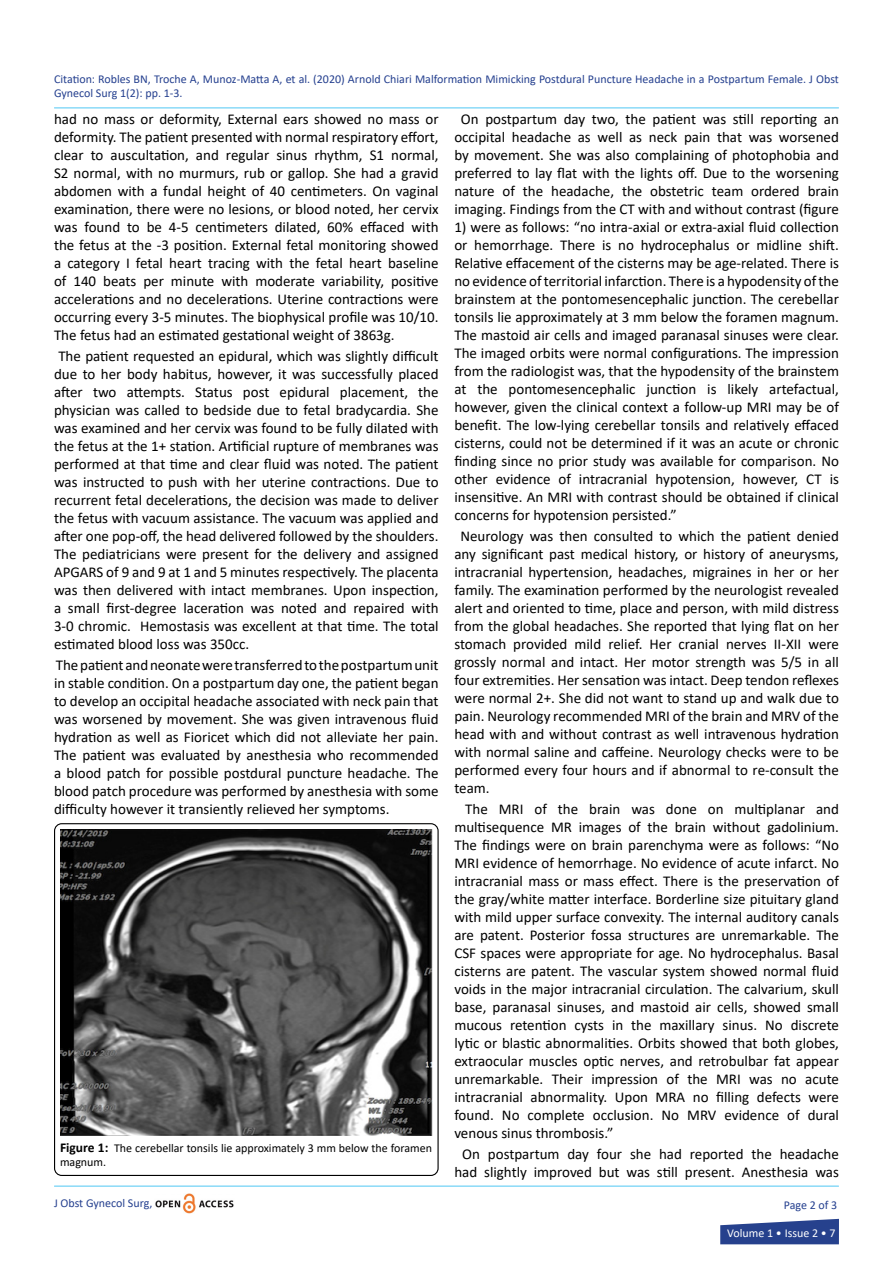
<style>
.page{position:relative;width:893px;height:1263px;background:#fff}
.page>*{position:absolute;margin:0;border:0;box-sizing:border-box;transform-origin:0 0}
.t1{font:15px/18px "Calibri";color:#000;text-align:justify}
.t2{font:12px/14.4px "Calibri";color:#25408f}
.t3{font:12px/14.4px "Calibri";color:#000}
.t4{font:12px "Calibri";color:#fff}
.s1{font-weight:700;font-size:13.5px}
</style>
<div class="page">
<svg style="left:720px;top:1219px;width:119px;height:25px;background:#40589b"></svg>
<hr style="left:54px;top:107px;width:785px;height:1px;background:#00aeef">
<hr style="left:54px;top:1186px;width:785px;height:1px;background:#00aeef">
<img style="left:155px;top:1193px;width:79px;height:20px">
<div style="left:54px;top:823px;width:385px;height:353px;border:1px solid #000;border-radius:7px"></div>
<img style="left:60px;top:829px;width:372px;height:306px">
<p class="t2" style="left:54px;top:71px;width:786px">Citation: Robles BN, Troche A, Munoz-Matta A, et al. (2020) Arnold Chiari Malformation Mimicking Postdural Puncture Headache in a Postpartum Female. J Obst<br>Gynecol Surg 1(2): pp. 1-3.</p>
<p class="t1" style="left:54px;top:110px;width:386px">had no mass or deformity, External ears showed no mass or deformity. The patient presented with normal respiratory effort, clear to auscultation, and regular sinus rhythm, S1 normal, S2 normal, with no murmurs, rub or gallop. She had a gravid abdomen with a fundal height of 40 centimeters. On vaginal examination, there were no lesions, or blood noted, her cervix was found to be 4-5 centimeters dilated, 60% effaced with the fetus at the -3 position. External fetal monitoring showed a category I fetal heart tracing with the fetal heart baseline of 140 beats per minute with moderate variability, positive accelerations and no decelerations. Uterine contractions were occurring every 3-5 minutes. The biophysical profile was 10/10.<br>The fetus had an estimated gestational weight of 3863g.</p>
<p class="t1" style="left:54px;top:347px;width:386px">The patient requested an epidural, which was slightly difficult due to her body habitus, however, it was successfully placed after two attempts. Status post epidural placement, the physician was called to bedside due to fetal bradycardia. She was examined and her cervix was found to be fully dilated with the fetus at the 1+ station. Artificial rupture of membranes was performed at that time and clear fluid was noted. The patient was instructed to push with her uterine contractions. Due to recurrent fetal decelerations, the decision was made to deliver the fetus with vacuum assistance. The vacuum was applied and after one pop-off, the head delivered followed by the shoulders.<br>The pediatricians were present for the delivery and assigned APGARS of 9 and 9 at 1 and 5 minutes respectively. The placenta was then delivered with intact membranes. Upon inspection, a small first-degree laceration was noted and repaired with 3-0 chromic. Hemostasis was excellent at that time. The total estimated blood loss was 350cc.</p>
<p class="t1" style="left:54px;top:656px;width:386px">The patient and neonate were transferred to the postpartum unit in stable condition. On a postpartum day one, the patient began to develop an occipital headache associated with neck pain that was worsened by movement. She was given intravenous fluid hydration as well as Fioricet which did not alleviate her pain.<br>The patient was evaluated by anesthesia who recommended a blood patch for possible postdural puncture headache. The blood patch procedure was performed by anesthesia with some difficulty however it transiently relieved her symptoms.</p>
<p class="t3" style="left:60px;top:1140px;width:374px"><span class="s1">Figure 1:</span> The cerebellar tonsils lie approximately 3 mm below the foramen magnum.</p>
<p class="t2" style="left:54px;top:1196px;width:100px">J Obst Gynecol Surg,</p>
<p class="t1" style="left:454px;top:110px;width:386px;text-align:center">On postpartum day two, the patient was still reporting an occipital headache as well as neck pain that was worsened by movement. She was also complaining of photophobia and preferred to lay flat with the lights off. Due to the worsening nature of the headache, the obstetric team ordered brain imaging. Findings from the CT with and without contrast (figure</p>
<p class="t1" style="left:454px;top:218px;width:386px">1) were as follows: “no intra-axial or extra-axial fluid collection or hemorrhage. There is no hydrocephalus or midline shift.<br>Relative effacement of the cisterns may be age-related. There is no evidence of territorial infarction. There is a hypodensity of the brainstem at the pontomesencephalic junction. The cerebellar tonsils lie approximately at 3 mm below the foramen magnum.<br>The mastoid air cells and imaged paranasal sinuses were clear.<br>The imaged orbits were normal configurations. The impression from the radiologist was, that the hypodensity of the brainstem at the pontomesencephalic junction is likely artefactual, however, given the clinical context a follow-up MRI may be of benefit. The low-lying cerebellar tonsils and relatively effaced cisterns, could not be determined if it was an acute or chronic finding since no prior study was available for comparison. No other evidence of intracranial hypotension, however, CT is insensitive. An MRI with contrast should be obtained if clinical concerns for hypotension persisted.”</p>
<p class="t1" style="left:454px;top:527px;width:386px;text-indent:6px">Neurology was then consulted to which the patient denied any significant past medical history, or history of aneurysms, intracranial hypertension, headaches, migraines in her or her family. The examination performed by the neurologist revealed alert and oriented to time, place and person, with mild distress from the global headaches. She reported that lying flat on her stomach provided mild relief. Her cranial nerves II-XII were grossly normal and intact. Her motor strength was 5/5 in all four extremities. Her sensation was intact. Deep tendon reflexes were normal 2+. She did not want to stand up and walk due to pain. Neurology recommended MRI of the brain and MRV of the head with and without contrast as well intravenous hydration with normal saline and caffeine. Neurology checks were to be performed every four hours and if abnormal to re-consult the team.</p>
<p class="t1" style="left:454px;top:800px;width:386px;text-indent:11px">The MRI of the brain was done on multiplanar and multisequence MR images of the brain without gadolinium.<br>The findings were on brain parenchyma were as follows: “No MRI evidence of hemorrhage. No evidence of acute infarct. No intracranial mass or mass effect. There is the preservation of the gray/white matter interface. Borderline size pituitary gland with mild upper surface convexity. The internal auditory canals are patent. Posterior fossa structures are unremarkable. The CSF spaces were appropriate for age. No hydrocephalus. Basal cisterns are patent. The vascular system showed normal fluid voids in the major intracranial circulation. The calvarium, skull base, paranasal sinuses, and mastoid air cells, showed small mucous retention cysts in the maxillary sinus. No discrete lytic or blastic abnormalities. Orbits showed that both globes, extraocular muscles optic nerves, and retrobulbar fat appear unremarkable. Their impression of the MRI was no acute intracranial abnormality. Upon MRA no filling defects were found. No complete occlusion. No MRV evidence of dural venous sinus thrombosis.”</p>
<p class="t1" style="left:454px;top:1145px;width:386px;text-align:center">On postpartum day four she had reported the headache had slightly improved but was still present. Anesthesia was</p>
<p class="t2" style="left:784px;top:1197px;width:55px">Page 2 of 3</p>
<p class="t4" style="left:727px;top:1225px;width:110px">Volume 1 • Issue 2 • 7</p>
</div>
